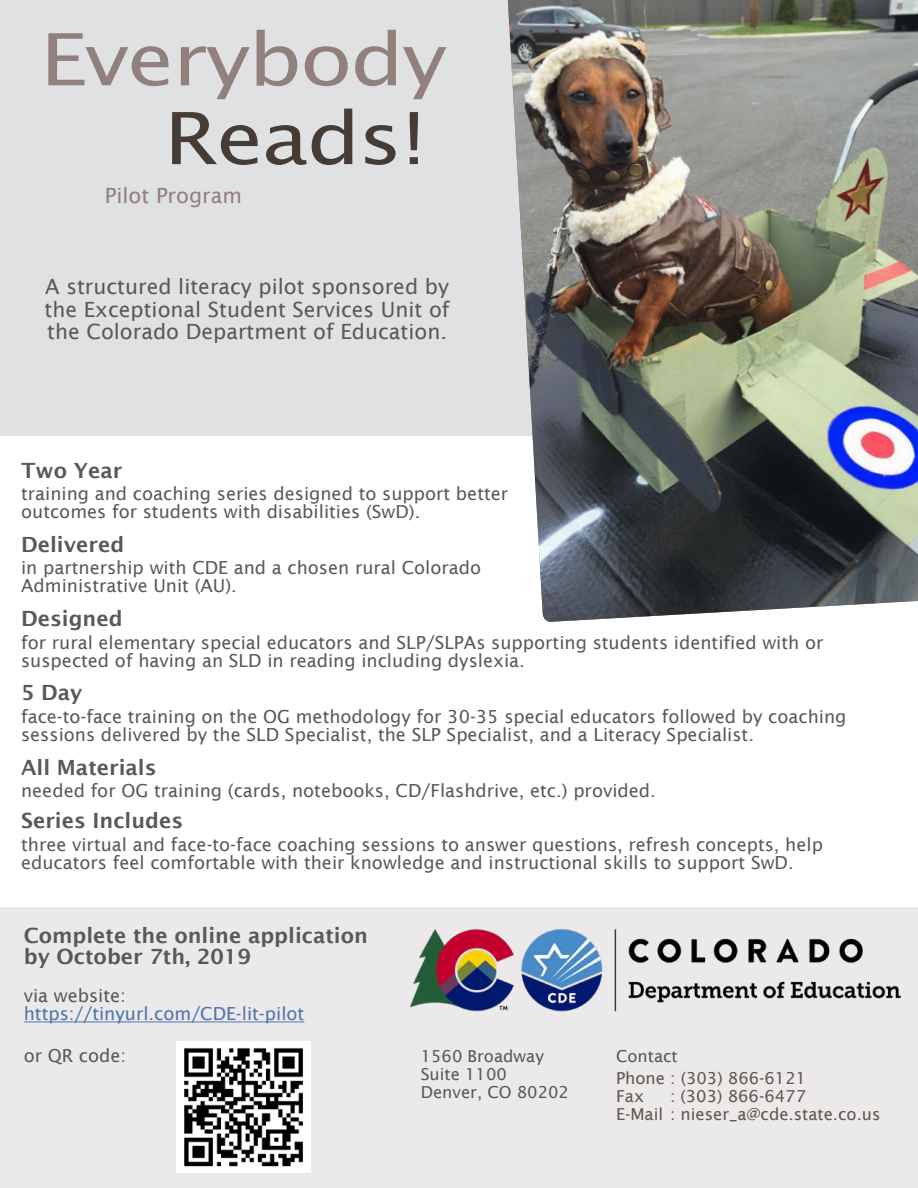
<style>
.page{position:relative;width:918px;height:1188px;background:#fff}
.page>*{position:absolute;margin:0;border:0;box-sizing:border-box;transform-origin:0 0}
.t1{font:72px/78.9px "Lucida Sans";letter-spacing:-.02em;color:#91807d;text-align:right;scale:1.18 1}
.t2{font:21px/22.5px "Lucida Sans";color:#58595b;text-align:justify}
.t3{font:600 21px/21px "Lucida Sans";color:#58595b}
.t4{font:21px "Lucida Sans";color:#91807d}
.t5{font:18px/18px "Lucida Sans";color:#58595b}
.t6{font:18px/18px "Lucida Sans";color:#4f73ad}
.t7{font:16.5px/22.2px "Lucida Sans";color:#63564e}
.t8{font:16.5px/18px "Lucida Sans";color:#58595b}
.s1{color:#473c35}
.s2{color:#58595b}
</style>
<div class="page">
<div style="left:0;top:0;width:918px;height:435px;background:#e0e1e2"></div>
<div style="left:0;top:907px;width:918px;height:281px;background:#ebe9e9"></div>
<img style="left:409px;top:929px;width:491px;height:82px">
<img style="left:508px;top:0;width:410px;height:622px">
<hr style="left:24px;top:1021px;width:280px;height:1px;background:#4f73ad">
<img style="left:177px;top:1041px;width:133px;height:131px">
<h1 class="t1" style="left:40px;top:20px;width:346px">Everybody<br><span class="s1">Reads!</span></h1>
<h2 class="t4" style="left:105px;top:184px;width:139px">Pilot Program</h2>
<h3 class="t2" style="left:45px;top:275px;width:407px">A structured literacy pilot sponsored by the Exceptional Student Services Unit of the Colorado Department of Education.</h3>
<p class="t3" style="left:21px;top:460px;width:103px">Two Year</p>
<p class="t5" style="left:21px;top:485px;width:489px">training and coaching series designed to support better outcomes for students with disabilities (SwD).</p>
<p class="t3" style="left:21px;top:534px;width:105px">Delivered</p>
<p class="t5" style="left:21px;top:559px;width:462px">in partnership with CDE and a chosen rural Colorado<br>Administrative Unit (AU).</p>
<p class="t3" style="left:21px;top:608px;width:103px">Designed</p>
<p class="t5" style="left:21px;top:633px;width:804px">for rural elementary special educators and SLP/SLPAs supporting students identified with or suspected of having an SLD in reading including dyslexia.</p>
<p class="t3" style="left:21px;top:682px;width:63px">5 Day</p>
<p class="t5" style="left:21px;top:707px;width:827px">face-to-face training on the OG methodology for 30-35 special educators followed by coaching sessions delivered by the SLD Specialist, the SLP Specialist, and a Literacy Specialist.</p>
<p class="t3" style="left:21px;top:756px;width:137px">All Materials</p>
<p class="t5" style="left:21px;top:781px;width:636px">needed for OG training (cards, notebooks, CD/Flashdrive, etc.) provided.</p>
<p class="t3" style="left:21px;top:810px;width:164px">Series Includes</p>
<p class="t5" style="left:21px;top:835px;width:803px">three virtual and face-to-face coaching sessions to answer questions, refresh concepts, help educators feel comfortable with their knowledge and instructional skills to support SwD.</p>
<p class="t3" style="left:24px;top:925px;width:346px">Complete the online application by October 7th, 2019</p>
<p class="t6" style="left:24px;top:987px;width:282px"><span class="s2">via website: </span>https://tinyurl.com/CDE-lit-pilot</p>
<p class="t5" style="left:24px;top:1047px;width:104px">or QR code:</p>
<p class="t8" style="left:421px;top:1047px;width:150px">1560 Broadway<br>Suite 1100<br>Denver, CO 80202</p>
<p class="t7" style="left:616px;top:1045px;width:192px"><span class="s2">Contact<br></span>Phone : (303) 866-6121</p>
<p class="t7" style="left:616px;top:1087px;width:266px;line-height:18px;text-indent:54px">: (303) 866-6477<br>E-Mail : nieser_a@cde.state.co.us</p>
<p class="t7" style="left:616px;top:1085px;width:30px">Fax</p>
</div>
